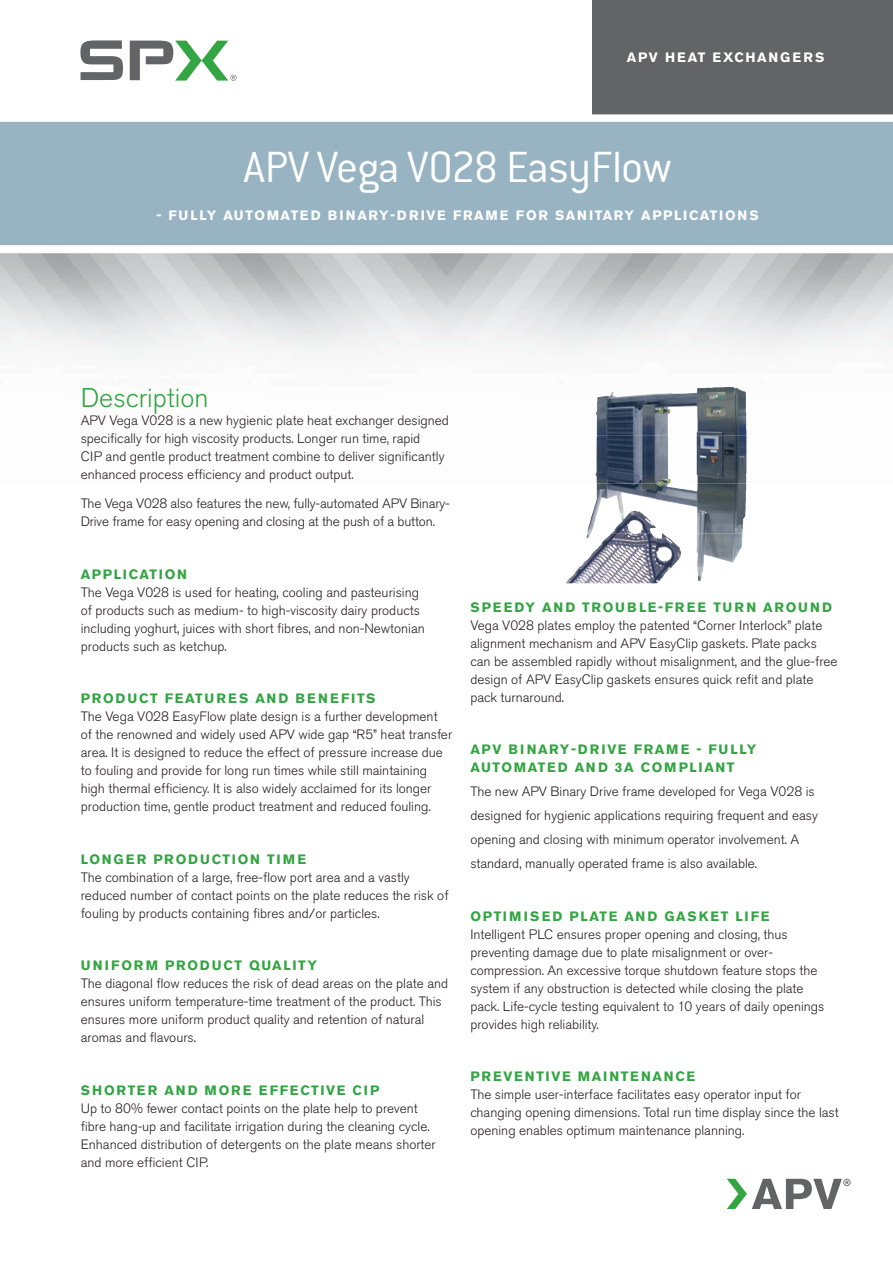
<style>
.page{position:relative;width:893px;height:1263px;background:#fff}
.page>*{position:absolute;margin:0;border:0;box-sizing:border-box;transform-origin:0 0}
.t1{font:300 48px "Conduit ITC Std";letter-spacing:-.02em;color:#fff}
.t2{font:300 27px "Akzidenz Grotesk Pro";color:#33a543}
.t3{font:300 13.5px/18px "Akzidenz Grotesk Pro";color:#231f20}
.t4{font:700 13.5px/18px "Akzidenz Grotesk Pro";letter-spacing:.12em;color:#33a543}
.t5{font:700 13.5px "Akzidenz Grotesk Pro";letter-spacing:.12em;color:#fff}
.t6{font:700 13.5px "Akzidenz Grotesk Pro";letter-spacing:.15em;color:#33a543}
.t7{font:700 13.5px "Akzidenz Grotesk Pro";letter-spacing:.14em;color:#33a543}
</style>
<div class="page">
<img style="left:587px;top:484px;width:159px;height:50px">
<img style="left:566px;top:533px;width:176px;height:50px">
<img style="left:595px;top:391px;width:51px;height:93px">
<img style="left:646px;top:393px;width:50px;height:42px">
<img style="left:696px;top:387px;width:50px;height:97px">
<img style="left:646px;top:435px;width:25px;height:49px">
<img style="left:601px;top:521px;width:46px;height:62px">
<div style="left:592px;top:0;width:301px;height:121px;background:#636466"></div>
<div style="left:0;top:118px;width:893px;height:133px;background:#98b4c2"></div>
<div style="left:0;top:114px;width:893px;height:8px;background:#fff"></div>
<div style="left:0;top:245px;width:893px;height:8px;background:#fff"></div>
<svg style="left:80px;top:40px;width:43px;height:40px"></svg>
<svg style="left:130px;top:41px;width:106px;height:40px"></svg>
<svg style="left:727px;top:1179px;width:123px;height:30px"></svg>
<p class="t5" style="left:627px;top:50px;width:199px">APV HEAT EXCHANGERS</p>
<h1 class="t1" style="left:243px;top:137px;width:430px">APV Vega V028 EasyFlow</h1>
<p class="t5" style="left:156px;top:208px;width:604px">- FULLY AUTOMATED BINARY-DRIVE FRAME FOR SANITARY APPLICATIONS</p>
<h2 class="t2" style="left:81px;top:388px;width:129px">Description</h2>
<p class="t3" style="left:81px;top:413px;width:370px">APV Vega V028 is a new hygienic plate heat exchanger designed specifically for high viscosity products. Longer run time, rapid<br>CIP and gentle product treatment combine to deliver significantly enhanced process efficiency and product output.</p>
<p class="t3" style="left:81px;top:496px;width:371px">The Vega V028 also features the new, fully-automated APV Binary-<br>Drive frame for easy opening and closing at the push of a button.</p>
<p class="t4" style="left:81px;top:565px;width:108px">APPLICATION</p>
<p class="t3" style="left:81px;top:584px;width:346px">The Vega V028 is used for heating, cooling and pasteurising of products such as medium- to high-viscosity dairy products including yoghurt, juices with short fibres, and non-Newtonian products such as ketchup.</p>
<p class="t4" style="left:81px;top:689px;width:296px">PRODUCT FEATURES AND BENEFITS</p>
<p class="t3" style="left:81px;top:709px;width:373px">The Vega V028 EasyFlow plate design is a further development of the renowned and widely used APV wide gap “R5” heat transfer area. It is designed to reduce the effect of pressure increase due to fouling and provide for long run times while still maintaining high thermal efficiency. It is also widely acclaimed for its longer production time, gentle product treatment and reduced fouling.</p>
<p class="t7" style="left:81px;top:851px;width:227px">LONGER PRODUCTION TIME</p>
<p class="t3" style="left:81px;top:870px;width:369px">The combination of a large, free-flow port area and a vastly reduced number of contact points on the plate reduces the risk of fouling by products containing fibres and/or particles.</p>
<p class="t4" style="left:81px;top:957px;width:238px">UNIFORM PRODUCT QUALITY</p>
<p class="t3" style="left:81px;top:976px;width:369px">The diagonal flow reduces the risk of dead areas on the plate and ensures uniform temperature-time treatment of the product. This ensures more uniform product quality and retention of natural aromas and flavours.</p>
<p class="t4" style="left:81px;top:1081px;width:300px">SHORTER AND MORE EFFECTIVE CIP</p>
<p class="t3" style="left:81px;top:1101px;width:357px">Up to 80% fewer contact points on the plate help to prevent fibre hang-up and facilitate irrigation during the cleaning cycle.<br>Enhanced distribution of detergents on the plate means shorter and more efficient CIP.</p>
<p class="t6" style="left:470px;top:599px;width:363px">SPEEDY AND TROUBLE-FREE TURN AROUND</p>
<p class="t3" style="left:470px;top:618px;width:369px">Vega V028 plates employ the patented “Corner Interlock” plate alignment mechanism and APV EasyClip gaskets. Plate packs can be assembled rapidly without misalignment, and the glue-free design of APV EasyClip gaskets ensures quick refit and plate pack turnaround.</p>
<p class="t4" style="left:470px;top:741px;width:287px">APV BINARY-DRIVE FRAME - FULLY<br>AUTOMATED AND 3A COMPLIANT</p>
<p class="t3" style="left:470px;top:781px;width:349px;line-height:24px">The new APV Binary Drive frame developed for Vega V028 is designed for hygienic applications requiring frequent and easy opening and closing with minimum operator involvement. A standard, manually operated frame is also available.</p>
<p class="t4" style="left:470px;top:907px;width:301px">OPTIMISED PLATE AND GASKET LIFE</p>
<p class="t3" style="left:470px;top:927px;width:355px">Intelligent PLC ensures proper opening and closing, thus preventing damage due to plate misalignment or over&shy;compression. An excessive torque shutdown feature stops the system if any obstruction is detected while closing the plate pack. Life-cycle testing equivalent to 10 years of daily openings provides high reliability.</p>
<p class="t4" style="left:470px;top:1068px;width:226px">PREVENTIVE MAINTENANCE</p>
<p class="t3" style="left:470px;top:1087px;width:370px">The simple user-interface facilitates easy operator input for changing opening dimensions. Total run time display since the last opening enables optimum maintenance planning.</p>
</div>
